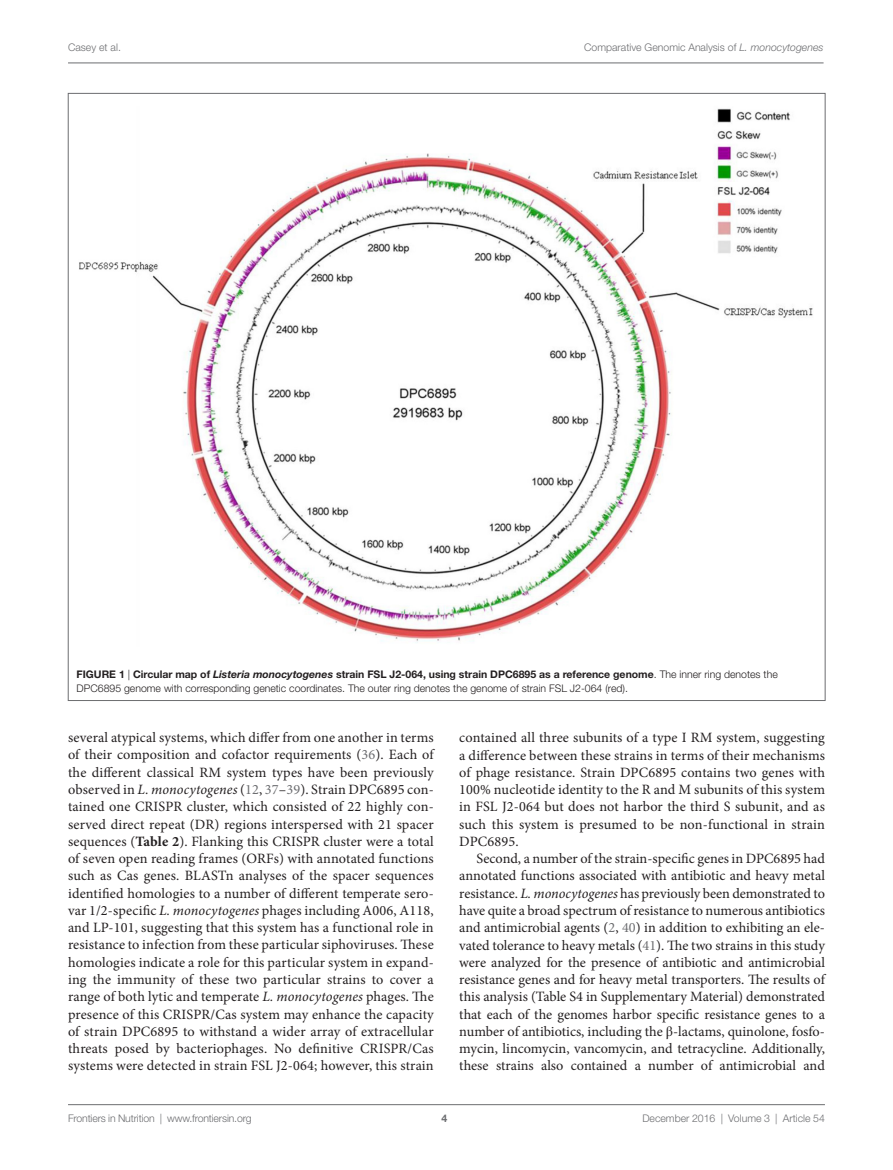
<style>
.page{position:relative;width:893px;height:1170px;background:#fff}
.page>*{position:absolute;margin:0;border:0;box-sizing:border-box;transform-origin:0 0}
.t1{font:14.25px/17.2px "Minion Pro";letter-spacing:.005em;color:#231f20;text-align:justify}
.t2{font:300 10.5px/14.2px "Helvetica Neue LT Std";color:#231f20}
.t3{font:300 10.5px "Helvetica Neue LT Std";color:#6c6d70}
.t4{font:700 10.5px "Helvetica Neue LT Std";color:#6c6d70}
.s1{font-style:italic}
.s2{font-weight:700}
.s3{font-weight:700;font-style:italic}
.s4{color:#6c6d70}
.s5{font-family:"STIX General"}
</style>
<div class="page">
<img style="left:79px;top:108px;width:734px;height:535px">
<hr style="left:68px;top:63px;width:756px;height:1px;background:#6c6d70">
<hr style="left:68px;top:1104px;width:757px;height:1px;background:#6c6d70">
<p class="t3" style="left:68px;top:41px;width:54px">Casey et al.</p>
<p class="t3" style="left:584px;top:41px;width:241px">Comparative Genomic Analysis of <span class="s1">L. monocytogenes</span></p>
<p class="t2" style="left:77px;top:666px;width:703px"><span class="s2">FIG URE 1</span> | <span class="s2">Circular map of</span> <span class="s3">Listeria monocytogenes</span> <span class="s2">strain FSL J2-064, using strain DPC6895 as a reference genome</span>. The inner ring denotes the<br>DPC6895 genome with corresponding genetic coordinates. The outer ring denotes the genome of strain FSL J2-064 (red).</p>
<p class="t1" style="left:68px;top:729px;width:367px">several atypical systems, which differ from one another in terms of their composition and cofactor requirements (<span class="s4">36</span>). Each of the different classical RM system types have been previously observed in <span class="s1">L. monocytogenes</span> (<span class="s4">12</span>, <span class="s4">37</span>–<span class="s4">39</span>). Strain DPC6895 con&shy;tained one CRISPR cluster, which consisted of 22 highly con&shy;served direct repeat (DR) regions interspersed with 21 spacer sequences (<span class="s2">Table 2</span>). Flanking this CRISPR cluster were a total of seven open reading frames (ORFs) with annotated functions such as Cas genes. BLASTn analyses of the spacer sequences identified homologies to a number of different temperate sero&shy;var 1/2-specific <span class="s1">L. monocytogenes</span> phages including A006, A118, and LP-101, suggesting that this system has a functional role in resistance to infection from these particular siphoviruses. These homologies indicate a role for this particular system in expand&shy;ing the immunity of these two particular strains to cover a range of both lytic and temperate <span class="s1">L. monocytogenes</span> phages. The presence of this CRISPR/Cas system may enhance the capacity of strain DPC6895 to withstand a wider array of extracellular threats posed by bacteriophages. No definitive CRISPR/Cas systems were detected in strain FSL J2-064; however, this strain</p>
<p class="t1" style="left:459px;top:729px;width:367px">contained all three subunits of a type I RM system, suggesting a difference between these strains in terms of their mechanisms of phage resistance. Strain DPC6895 contains two genes with 100% nucleotide identity to the R and M subunits of this system in FSL J2-064 but does not harbor the third S subunit, and as such this system is presumed to be non-functional in strain DPC6895.</p>
<p class="t1" style="left:459px;top:850px;width:367px;text-indent:17px">Second, a number of the strain-specific genes in DPC6895 had annotated functions associated with antibiotic and heavy metal resistance. <span class="s1">L. monocytogenes</span> has previously been demonstrated to have quite a broad spectrum of resistance to numerous antibiotics and antimicrobial agents (<span class="s4">2</span>, <span class="s4">40</span>) in addition to exhibiting an ele&shy;vated tolerance to heavy metals (<span class="s4">41</span>). The two strains in this study were analyzed for the presence of antibiotic and antimicrobial resistance genes and for heavy metal transporters. The results of this analysis (Table S4 in Supplementary Material) demonstrated that each of the genomes harbor specific resistance genes to a number of antibiotics, including the <span class="s5">β</span>-lactams, quinolone, fosfo&shy;mycin, lincomycin, vancomycin, and tetracycline. Additionally, these strains also contained a number of antimicrobial and</p>
<p class="t3" style="left:68px;top:1111px;width:185px">Frontiers in Nutrition | www.frontiersin.org</p>
<p class="t3" style="left:642px;top:1111px;width:184px">December 2016 | Volume 3 | Article 54</p>
<p class="t4" style="left:441px;top:1111px;width:7px">4</p>
</div>
